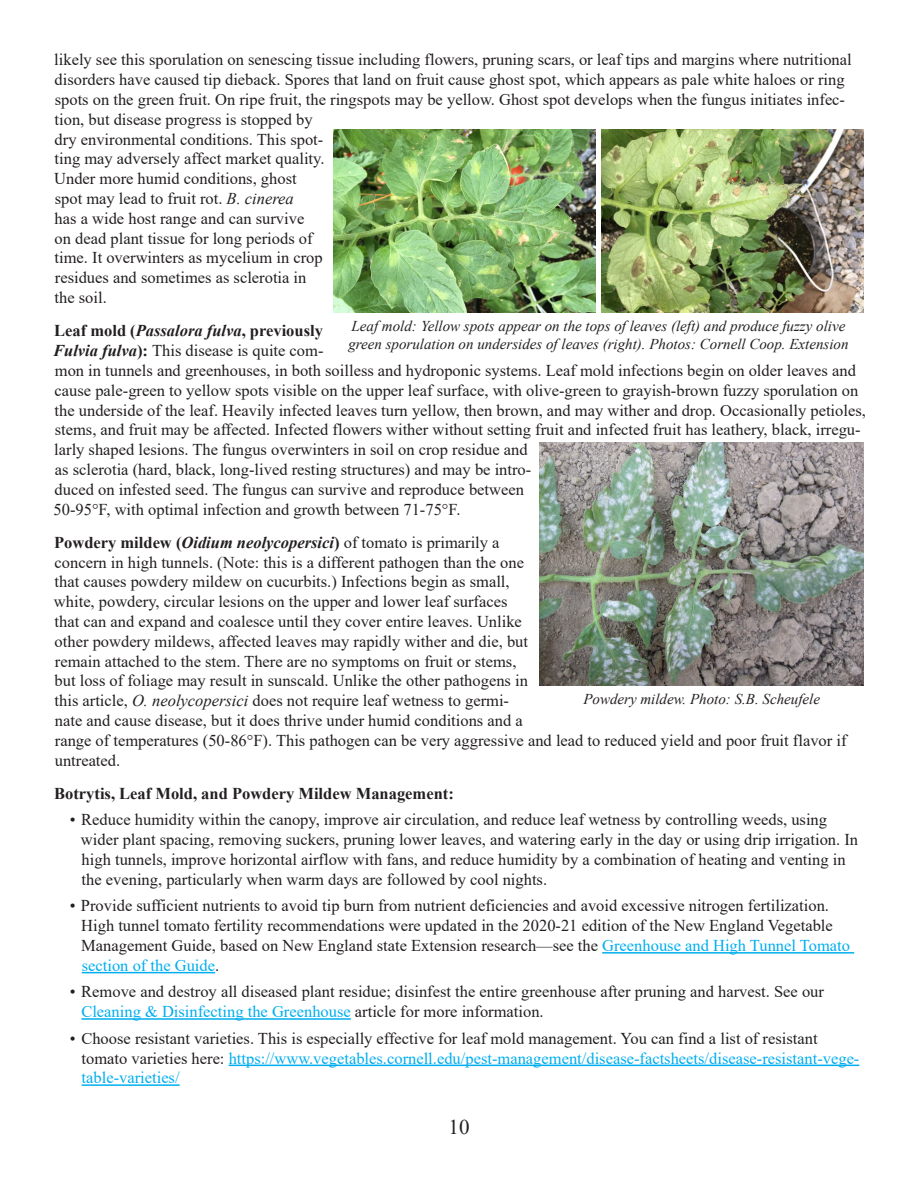
<style>
.page{position:relative;width:918px;height:1188px;background:#fff}
.page>*{position:absolute;margin:0;border:0;box-sizing:border-box;transform-origin:0 0}
.t1{font:21px "Times New Roman";color:#231f20}
.Main_text{font:16.5px/19.8px "Times New Roman";color:#231f20}
.Bulleted_List_copy{font:16.5px/19.8px "Times New Roman";color:#231f20}
.Paragraph_Heading{font:700 16.5px "Times New Roman";color:#231f20}
.t2{font:italic 15px/18px "Times New Roman";color:#231f20}
.s1{font-style:italic}
.s2{font-weight:700}
.s3{font-weight:700;font-style:italic}
.s4{color:#00aeef}
</style>
<div class="page">
<hr style="left:602px;top:952px;width:252px;height:2px;background:#00aeef">
<hr style="left:82px;top:972px;width:133px;height:1px;background:#00aeef">
<hr style="left:81px;top:1018px;width:270px;height:2px;background:#00aeef">
<hr style="left:229px;top:1065px;width:630px;height:1px;background:#00aeef">
<hr style="left:82px;top:1084px;width:98px;height:2px;background:#00aeef">
<img style="left:539px;top:442px;width:325px;height:244px">
<img style="left:602px;top:130px;width:262px;height:183px">
<img style="left:333px;top:130px;width:263px;height:183px">
<p class="Main_text" style="left:54px;top:49px;width:799px">likely see this sporulation on senescing tissue including flowers, pruning scars, or leaf tips and margins where nutritional disorders have caused tip dieback. Spores that land on fruit cause ghost spot, which appears as pale white haloes or ring spots on the green fruit. On ripe fruit, the ringspots may be yellow. Ghost spot develops when the fungus initiates infec&shy;tion, but disease progress is stopped by<br>dry environmental conditions. This spot-<br>ting may adversely affect market quality.<br>Under more humid conditions, ghost<br>spot may lead to fruit rot. <span class="s1">B. cinerea<br></span>has a wide host range and can survive<br>on dead plant tissue for long periods of<br>time. It overwinters as mycelium in crop<br>residues and sometimes as sclerotia in<br>the soil.</p>
<p class="Main_text" style="left:53px;top:320px;width:814px"><span class="s2">Leaf mold (</span><span class="s3">Passalora fulva</span><span class="s2">, previously<br></span><span class="s3">Fulvia fulva</span><span class="s2">):</span> This disease is quite com-<br>mon in tunnels and greenhouses, in both soilless and hydroponic systems. Leaf mold infections begin on older leaves and cause pale-green to yellow spots visible on the upper leaf surface, with olive-green to grayish-brown fuzzy sporulation on the underside of the leaf. Heavily infected leaves turn yellow, then brown, and may wither and drop. Occasionally petioles, stems, and fruit may be affected. Infected flowers wither without setting fruit and infected fruit has leathery, black, irregu&shy;larly shaped lesions. The fungus overwinters in soil on crop residue and<br>as sclerotia (hard, black, long-lived resting structures) and may be intro-<br>duced on infested seed. The fungus can survive and reproduce between<br>50-95°F, with optimal infection and growth between 71-75°F.</p>
<p class="Main_text" style="left:54px;top:532px;width:794px"><span class="s2">Powdery mildew (</span><span class="s3">Oidium neolycopersici</span><span class="s2">)</span> of tomato is primarily a<br>concern in high tunnels. (Note: this is a different pathogen than the one<br>that causes powdery mildew on cucurbits.) Infections begin as small,<br>white, powdery, circular lesions on the upper and lower leaf surfaces<br>that can and expand and coalesce until they cover entire leaves. Unlike<br>other powdery mildews, affected leaves may rapidly wither and die, but<br>remain attached to the stem. There are no symptoms on fruit or stems,<br>but loss of foliage may result in sunscald. Unlike the other pathogens in<br>this article, <span class="s1">O. neolycopersici</span> does not require leaf wetness to germi-<br>nate and cause disease, but it does thrive under humid conditions and a<br>range of temperatures (50-86°F). This pathogen can be very aggressive and lead to reduced yield and poor fruit flavor if untreated.</p>
<p class="Paragraph_Heading" style="left:54px;top:782px;width:401px">Botrytis, Leaf Mold, and Powdery Mildew Management:</p>
<p class="Main_text" style="left:81px;top:810px;width:779px;text-indent:-11px">• Reduce humidity within the canopy, improve air circulation, and reduce leaf wetness by controlling weeds, using wider plant spacing, removing suckers, pruning lower leaves, and watering early in the day or using drip irrigation. In high tunnels, improve horizontal airflow with fans, and reduce humidity by a combination of heating and venting in the evening, particularly when warm days are followed by cool nights.</p>
<p class="Bulleted_List_copy" style="left:81px;top:895px;width:770px;text-indent:-11px">• Provide sufficient nutrients to avoid tip burn from nutrient deficiencies and avoid excessive nitrogen fertilization.<br>High tunnel tomato fertility recommendations were updated in the 2020-21 edition of the New England Vegetable Management Guide, based on New England state Extension research—see the <span class="s4">Greenhouse and High Tunnel Tomato section of the Guide</span>.</p>
<p class="Main_text" style="left:81px;top:981px;width:744px;text-indent:-11px">• Remove and destroy all diseased plant residue; disinfest the entire greenhouse after pruning and harvest. See our<br><span class="s4">Cleaning &amp; Disinfecting the Greenhouse</span> article for more information.</p>
<p class="Main_text" style="left:82px;top:1028px;width:779px;text-indent:-12px">• Choose resistant varieties. This is especially effective for leaf mold management. You can find a list of resistant tomato varieties here: <span class="s4">https://www.vegetables.cornell.edu/pest-management/disease-factsheets/disease-resistant-vege&shy;table-varieties/</span></p>
<p class="t2" style="left:348px;top:316px;width:502px">Leaf mold: Yellow spots appear on the tops of leaves (left) and produce fuzzy olive green sporulation on undersides of leaves (right). Photos: Cornell Coop. Extension</p>
<p class="t2" style="left:583px;top:690px;width:238px">Powdery mildew. Photo: S.B. Scheufele</p>
<p class="t1" style="left:448px;top:1112px;width:22px">10</p>
</div>
